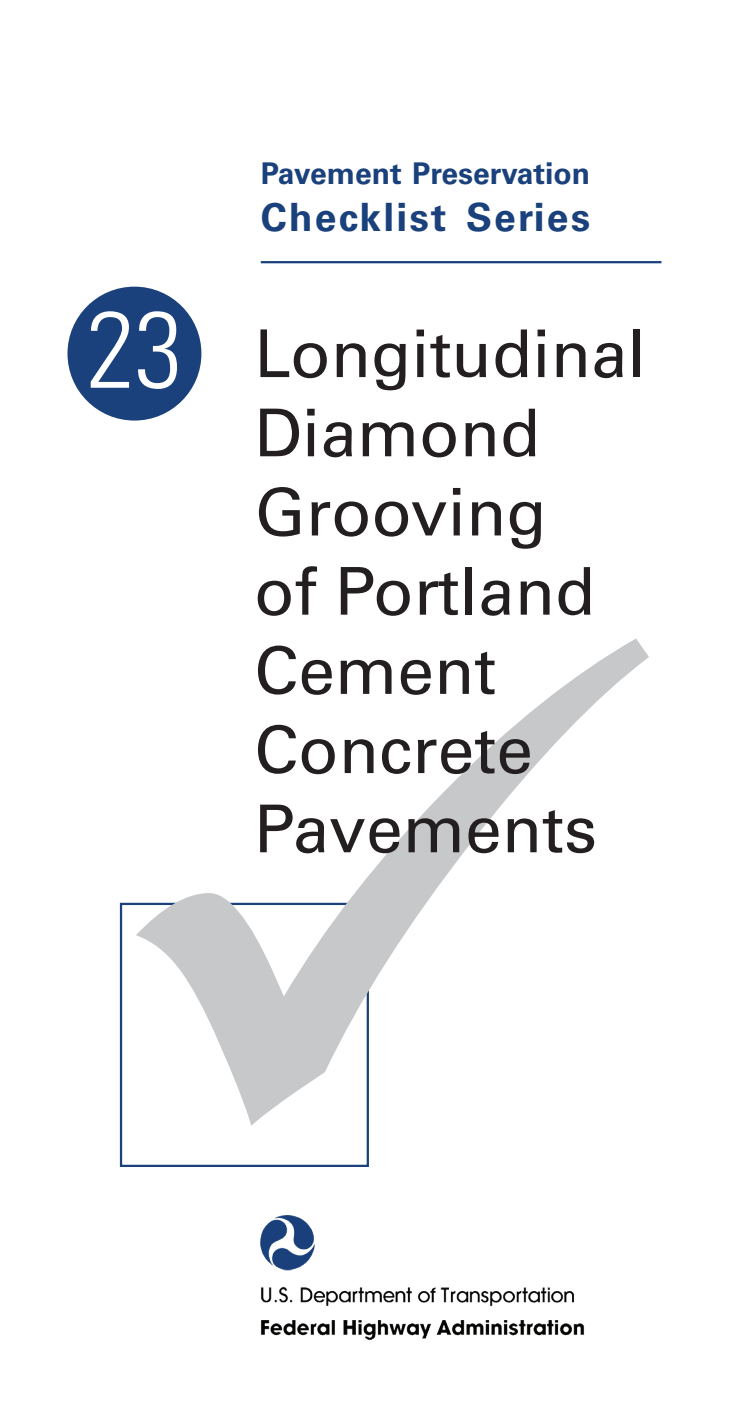
<style>
.page{position:relative;width:729px;height:1404px;background:#fff}
.page>*{position:absolute;margin:0;border:0;box-sizing:border-box;transform-origin:0 0}
.Cover_number{font:300 condensed 108px "Univers LT Std";color:#fff}
.Cover_title{font:66px/79.2px "Univers LT Std";color:#231f20}
.t1{font:700 39px "Univers LT Std";letter-spacing:.055em;color:#1a417c}
.t2{font:700 30px "Univers LT Std";color:#1a417c}
</style>
<div class="page">
<hr style="left:261px;top:261px;width:401px;height:2px;background:#1a417c">
<div style="left:68px;top:287px;width:133px;height:134px;background:#1a417c;border-radius:50%"></div>
<div style="left:120px;top:903px;width:249px;height:264px;border:2px solid #1a417c"></div>
<svg style="left:136px;top:639px;width:513px;height:487px"></svg>
<img style="left:261px;top:1215px;width:324px;height:125px">
<p class="Cover_number" style="left:87px;top:285px;width:97px">23</p>
<p class="t2" style="left:261px;top:156px;width:331px">Pavement Preservation</p>
<p class="t1" style="left:261px;top:194px;width:331px">Checklist Series</p>
<p class="Cover_title" style="left:254px;top:314px;width:393px">Longitudinal<br>Diamond<br>Grooving<br>of Portland<br>Cement<br>Concrete<br>Pavements</p>
</div>
